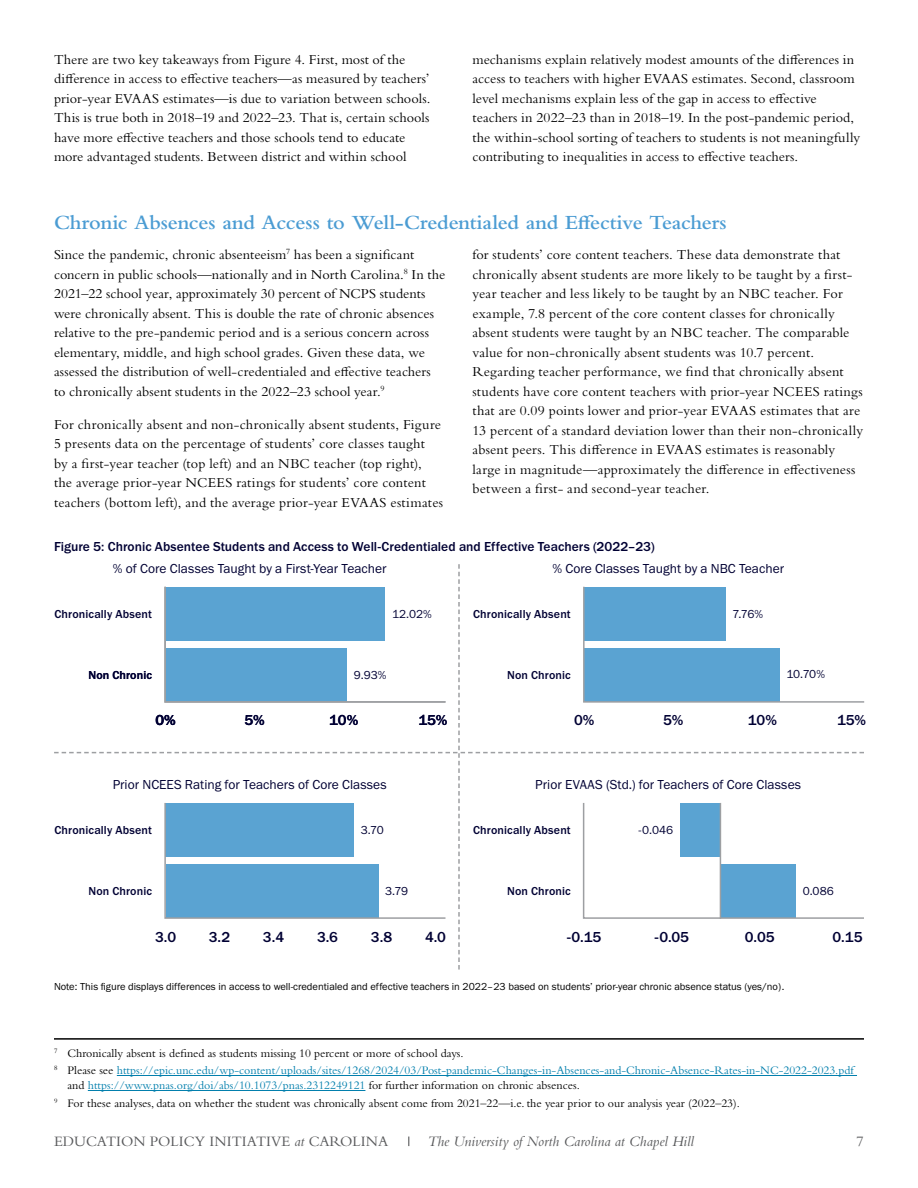
<style>
.page{position:relative;width:918px;height:1188px;background:#fff}
.page>*{position:absolute;margin:0;border:0;box-sizing:border-box;transform-origin:0 0}
.H2-Accessible{font:600 21px "Bembo Std";letter-spacing:-.015em;color:#4b9cd3}
.Table_Figure_TITLE{font:500 15px "Franklin Gothic URW";color:#003}
.t1{font:italic 15px "Bembo Std";color:#58595b}
.t2{font:15px "Bembo Std";color:#58595b}
.t3{font:14.25px/19.5px "Bembo Std";letter-spacing:.01em;color:#000}
.Table_Figure_TITLE-2{font:13.5px "Franklin Gothic URW Boo";color:#003}
.Table_Figure_TITLE-3{font:500 13.5px "Franklin Gothic URW";color:#003}
.footnote{font:12px/15px "Bembo Std";color:#027fad}
.footnote-2{font:12px "Bembo Std";color:#000}
.Table_Figure_TITLE-4{font:500 12px "Franklin Gothic URW";letter-spacing:.015em;color:#003}
.Figure_Left_Justified_Number_After_Bar{font:12px "Franklin Gothic URW Boo";color:#003}
.Table_NOTE{font:10.5px "Franklin Gothic URW Boo";color:#000}
.s1{color:#000}
.s2{font-style:italic}
</style>
<div class="page">
<hr style="left:54px;top:1038px;width:810px;height:2px;background:#000">
<hr style="left:117px;top:1075px;width:740px;height:1px;background:#027fad">
<hr style="left:88px;top:1090px;width:277px;height:1px;background:#027fad">
<svg style="left:54px;top:564px;width:811px;height:406px"></svg>
<hr style="left:720px;top:803px;width:1px;height:116px;background:#9d9fa2">
<p class="t3" style="left:54px;top:49px;width:378px">There are two key takeaways from Figure 4. First, most of the difference in access to effective teachers—as measured by teachers’ prior-year EVAAS estimates—is due to variation between schools.<br>This is true both in 2018–19 and 2022–23. That is, certain schools have more effective teachers and those schools tend to educate more advantaged students. Between district and within school</p>
<p class="t3" style="left:472px;top:49px;width:389px">mechanisms explain relatively modest amounts of the differences in access to teachers with higher EVAAS estimates. Second, classroom level mechanisms explain less of the gap in access to effective teachers in 2022–23 than in 2018–19. In the post-pandemic period, the within-school sorting of teachers to students is not meaningfully contributing to inequalities in access to effective teachers.</p>
<h2 class="H2-Accessible" style="left:54px;top:211px;width:674px">Chronic Absences and Access to Well-Credentialed and Effective Teachers</h2>
<p class="t3" style="left:54px;top:245px;width:393px">Since the pandemic, chronic absenteeism<sup>7</sup> has been a significant concern in public schools—nationally and in North Carolina.<sup>8</sup> In the 2021–22 school year, approximately 30 percent of NCPS students were chronically absent. This is double the rate of chronic absences relative to the pre-pandemic period and is a serious concern across elementary, middle, and high school grades. Given these data, we assessed the distribution of well-credentialed and effective teachers to chronically absent students in the 2022–23 school year.<sup>9</sup></p>
<p class="t3" style="left:54px;top:414px;width:391px">For chronically absent and non-chronically absent students, Figure 5 presents data on the percentage of students’ core classes taught<br>by a first-year teacher (top left) and an NBC teacher (top right), the average prior-year NCEES ratings for students’ core content teachers (bottom left), and the average prior-year EVAAS estimates</p>
<p class="t3" style="left:472px;top:245px;width:392px">for students’ core content teachers. These data demonstrate that chronically absent students are more likely to be taught by a first&shy;year teacher and less likely to be taught by an NBC teacher. For example, 7.8 percent of the core content classes for chronically absent students were taught by an NBC teacher. The comparable value for non-chronically absent students was 10.7 percent.<br>Regarding teacher performance, we find that chronically absent students have core content teachers with prior-year NCEES ratings that are 0.09 points lower and prior-year EVAAS estimates that are 13 percent of a standard deviation lower than their non-chronically absent peers. This difference in EVAAS estimates is reasonably large in magnitude—approximately the difference in effectiveness between a first- and second-year teacher.</p>
<p class="Table_Figure_TITLE-3" style="left:54px;top:538px;width:602px">Figure 5: Chronic Absentee Students and Access to Well-Credentialed and Effective Teachers (2022‒23)</p>
<p class="Table_Figure_TITLE-2" style="left:113px;top:560px;width:275px">% of Core Classes Taught by a First-Year Teacher</p>
<p class="Table_Figure_TITLE-4" style="left:54px;top:606px;width:99px">Chronically Absent</p>
<p class="Figure_Left_Justified_Number_After_Bar" style="left:392px;top:606px;width:41px">12.02%</p>
<p class="Table_Figure_TITLE-2" style="left:552px;top:560px;width:233px">% Core Classes Taught by a NBC Teacher</p>
<p class="Table_Figure_TITLE-4" style="left:473px;top:606px;width:99px">Chronically Absent</p>
<p class="Figure_Left_Justified_Number_After_Bar" style="left:733px;top:606px;width:32px">7.76%</p>
<p class="Table_Figure_TITLE-4" style="left:88px;top:667px;width:65px">Non Chronic</p>
<p class="Figure_Left_Justified_Number_After_Bar" style="left:354px;top:667px;width:34px">9.93%</p>
<p class="Table_Figure_TITLE-4" style="left:507px;top:667px;width:65px">Non Chronic</p>
<p class="Figure_Left_Justified_Number_After_Bar" style="left:786px;top:667px;width:40px">10.70%</p>
<p class="Table_Figure_TITLE" style="left:155px;top:711px;width:22px">0%</p>
<p class="Table_Figure_TITLE" style="left:245px;top:711px;width:22px">5%</p>
<p class="Table_Figure_TITLE" style="left:329px;top:711px;width:31px">10%</p>
<p class="Table_Figure_TITLE" style="left:418px;top:711px;width:30px">15%</p>
<p class="Table_Figure_TITLE" style="left:574px;top:711px;width:22px">0%</p>
<p class="Table_Figure_TITLE" style="left:663px;top:711px;width:22px">5%</p>
<p class="Table_Figure_TITLE" style="left:748px;top:711px;width:31px">10%</p>
<p class="Table_Figure_TITLE" style="left:837px;top:711px;width:30px">15%</p>
<p class="Table_Figure_TITLE-2" style="left:113px;top:776px;width:276px">Prior NCEES Rating for Teachers of Core Classes</p>
<p class="Table_Figure_TITLE-2" style="left:535px;top:776px;width:267px">Prior EVAAS (Std.) for Teachers of Core Classes</p>
<p class="Table_Figure_TITLE-4" style="left:54px;top:823px;width:99px">Chronically Absent</p>
<p class="Figure_Left_Justified_Number_After_Bar" style="left:361px;top:822px;width:25px">3.70</p>
<p class="Table_Figure_TITLE-4" style="left:473px;top:823px;width:99px">Chronically Absent</p>
<p class="Figure_Left_Justified_Number_After_Bar" style="left:639px;top:823px;width:36px">-0.046</p>
<p class="Table_Figure_TITLE-4" style="left:88px;top:883px;width:65px">Non Chronic</p>
<p class="Figure_Left_Justified_Number_After_Bar" style="left:385px;top:883px;width:25px">3.79</p>
<p class="Table_Figure_TITLE-4" style="left:507px;top:883px;width:65px">Non Chronic</p>
<p class="Figure_Left_Justified_Number_After_Bar" style="left:803px;top:883px;width:33px">0.086</p>
<p class="Table_Figure_TITLE" style="left:155px;top:928px;width:23px">3.0</p>
<p class="Table_Figure_TITLE" style="left:209px;top:928px;width:23px">3.2</p>
<p class="Table_Figure_TITLE" style="left:263px;top:928px;width:23px">3.4</p>
<p class="Table_Figure_TITLE" style="left:317px;top:928px;width:23px">3.6</p>
<p class="Table_Figure_TITLE" style="left:371px;top:928px;width:23px">3.8</p>
<p class="Table_Figure_TITLE" style="left:425px;top:928px;width:23px">4.0</p>
<p class="Table_Figure_TITLE" style="left:567px;top:928px;width:36px">-0.15</p>
<p class="Table_Figure_TITLE" style="left:655px;top:928px;width:36px">-0.05</p>
<p class="Table_Figure_TITLE" style="left:745px;top:928px;width:31px">0.05</p>
<p class="Table_Figure_TITLE" style="left:833px;top:928px;width:32px">0.15</p>
<p class="Table_NOTE" style="left:54px;top:980px;width:732px">Note: This figure displays differences in access to well-credentialed and effective teachers in 2022–23 based on students’ prior-year chronic absence status (yes/no).</p>
<p class="footnote-2" style="left:54px;top:1046px;width:411px"><sup>7</sup> Chronically absent is defined as students missing 10 percent or more of school days.</p>
<p class="footnote" style="left:68px;top:1063px;width:788px;text-indent:-14px"><sup>8</sup> <span class="s1">Please see</span> https://epic.unc.edu/wp-content/uploads/sites/1268/2024/03/Post-pandemic-Changes-in-Absences-and-Chronic-Absence-Rates-in-NC-2022-2023.pdf <span class="s1">and</span> https://www.pnas.org/doi/abs/10.1073/pnas.2312249121 <span class="s1">for further information on chronic absences.</span></p>
<p class="footnote-2" style="left:54px;top:1096px;width:687px"><sup>9</sup> For these analyses, data on whether the student was chronically absent come from 2021–22—i.e. the year prior to our analysis year (2022–23).</p>
<p class="t2" style="left:54px;top:1133px;width:336px">EDUCATION POLICY INITIATIVE <span class="s2">at</span> CAROLINA</p>
<p class="t1" style="left:428px;top:1133px;width:268px">The University of North Carolina at Chapel Hill</p>
<p class="t2" style="left:857px;top:1133px;width:9px">7</p>
</div>
